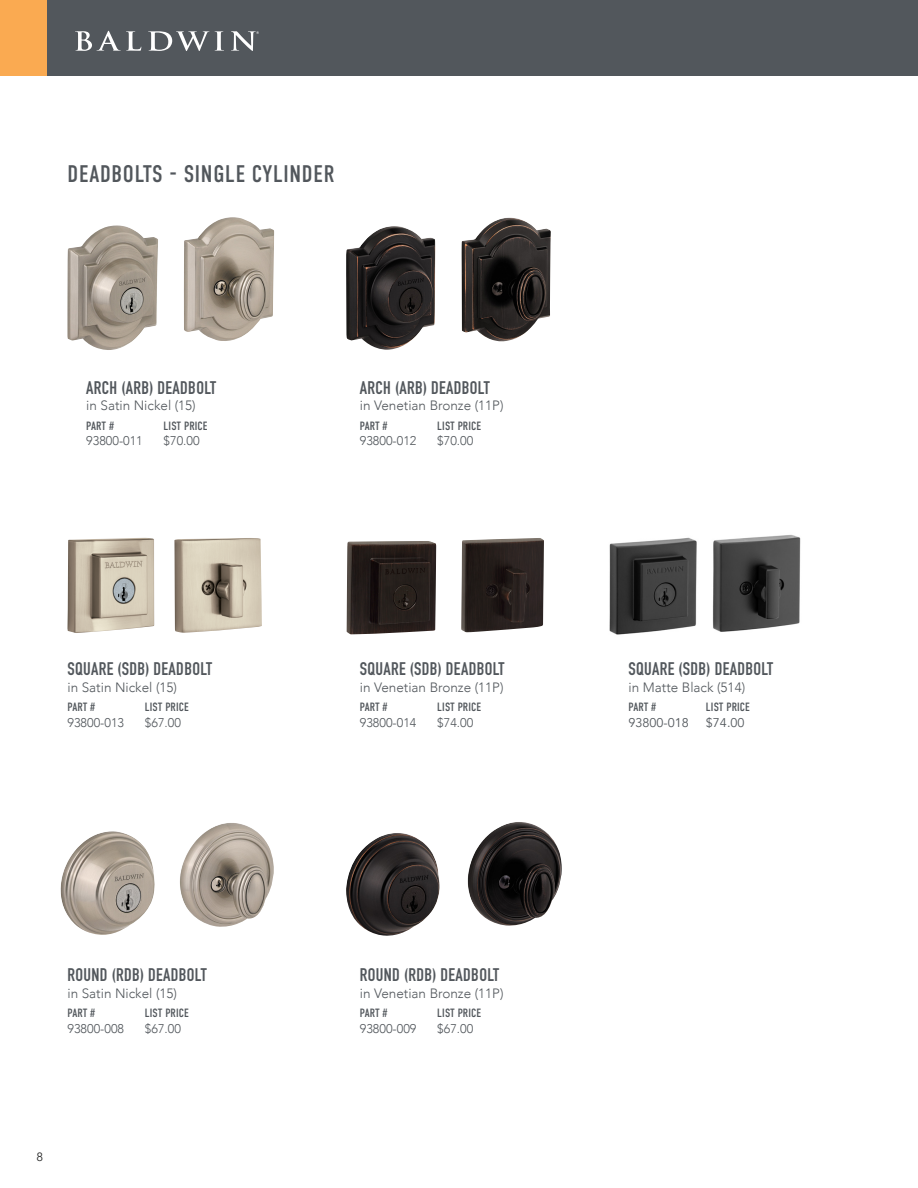
<style>
.page{position:relative;width:918px;height:1188px;background:#fff}
.page>*{position:absolute;margin:0;border:0;box-sizing:border-box;transform-origin:0 0}
.t1{font:24px "DIN Condensed";letter-spacing:.03em;color:#52575c}
.t2{font:700 18px "DIN Condensed";letter-spacing:.02em;color:#52575c}
.t3{font:300 13.5px "Avenir";color:#52575c}
.t4{font:300 12.6px "Avenir";color:#52575c}
.t5{font:12.6px "Avenir";color:#52575c}
.t6{font:12px "DIN Condensed";letter-spacing:.01em;color:#52575c}
.t7{font:12px "Avenir";color:#292a2a}
</style>
<div class="page">
<img style="left:68px;top:217px;width:206px;height:133px">
<img style="left:346px;top:218px;width:205px;height:132px">
<img style="left:68px;top:538px;width:194px;height:95px">
<img style="left:347px;top:541px;width:89px;height:93px">
<img style="left:461px;top:538px;width:83px;height:94px">
<img style="left:609px;top:537px;width:88px;height:98px">
<img style="left:712px;top:535px;width:89px;height:97px">
<img style="left:60px;top:823px;width:214px;height:112px">
<img style="left:346px;top:822px;width:216px;height:114px">
<div style="left:0;top:0;width:918px;height:75px;background:#52575c"></div>
<div style="left:0;top:0;width:47px;height:75px;background:#faaa51"></div>
<svg style="left:75px;top:31px;width:184px;height:20px"></svg>
<p class="t1" style="left:68px;top:160px;width:268px">DEADBOLTS - SINGLE CYLINDER</p>
<p class="t2" style="left:86px;top:376px;width:131px">ARCH (ARB) DEADBOLT</p>
<p class="t3" style="left:86px;top:397px;width:111px">in Satin Nickel (15)</p>
<p class="t6" style="left:86px;top:419px;width:29px">PART #</p>
<p class="t6" style="left:164px;top:419px;width:46px">LIST PRICE</p>
<p class="t4" style="left:86px;top:433px;width:58px">93800-011</p>
<p class="t4" style="left:164px;top:433px;width:38px">$70.00</p>
<p class="t2" style="left:360px;top:376px;width:131px">ARCH (ARB) DEADBOLT</p>
<p class="t3" style="left:360px;top:397px;width:145px">in Venetian Bronze (11P)</p>
<p class="t6" style="left:360px;top:419px;width:29px">PART #</p>
<p class="t6" style="left:437px;top:419px;width:46px">LIST PRICE</p>
<p class="t4" style="left:360px;top:433px;width:58px">93800-012</p>
<p class="t4" style="left:437px;top:433px;width:38px">$70.00</p>
<p class="t2" style="left:68px;top:657px;width:146px">SQUARE (SDB) DEADBOLT</p>
<p class="t3" style="left:68px;top:679px;width:111px">in Satin Nickel (15)</p>
<p class="t6" style="left:68px;top:701px;width:29px">PART #</p>
<p class="t6" style="left:145px;top:701px;width:46px">LIST PRICE</p>
<p class="t4" style="left:68px;top:715px;width:58px">93800-013</p>
<p class="t4" style="left:145px;top:715px;width:38px">$67.00</p>
<p class="t2" style="left:360px;top:657px;width:146px">SQUARE (SDB) DEADBOLT</p>
<p class="t3" style="left:360px;top:679px;width:145px">in Venetian Bronze (11P)</p>
<p class="t6" style="left:360px;top:701px;width:29px">PART #</p>
<p class="t6" style="left:437px;top:701px;width:46px">LIST PRICE</p>
<p class="t4" style="left:360px;top:715px;width:58px">93800-014</p>
<p class="t4" style="left:437px;top:715px;width:38px">$74.00</p>
<p class="t2" style="left:68px;top:963px;width:141px">ROUND (RDB) DEADBOLT</p>
<p class="t3" style="left:68px;top:985px;width:111px">in Satin Nickel (15)</p>
<p class="t6" style="left:68px;top:1007px;width:29px">PART #</p>
<p class="t6" style="left:145px;top:1007px;width:46px">LIST PRICE</p>
<p class="t4" style="left:68px;top:1021px;width:58px">93800-008</p>
<p class="t4" style="left:145px;top:1021px;width:38px">$67.00</p>
<p class="t7" style="left:36px;top:1149px;width:8px">8</p>
<p class="t2" style="left:360px;top:963px;width:141px">ROUND (RDB) DEADBOLT</p>
<p class="t3" style="left:360px;top:985px;width:145px">in Venetian Bronze (11P)</p>
<p class="t6" style="left:360px;top:1007px;width:29px">PART #</p>
<p class="t6" style="left:437px;top:1007px;width:46px">LIST PRICE</p>
<p class="t4" style="left:360px;top:1021px;width:58px">93800-009</p>
<p class="t4" style="left:437px;top:1021px;width:38px">$67.00</p>
<p class="t2" style="left:629px;top:657px;width:146px">SQUARE (SDB) DEADBOLT</p>
<p class="t3" style="left:629px;top:679px;width:118px">in Matte Black (514)</p>
<p class="t6" style="left:629px;top:701px;width:29px">PART #</p>
<p class="t6" style="left:706px;top:701px;width:46px">LIST PRICE</p>
<p class="t5" style="left:629px;top:715px;width:62px">93800-018</p>
<p class="t5" style="left:706px;top:715px;width:40px">$74.00</p>
</div>
